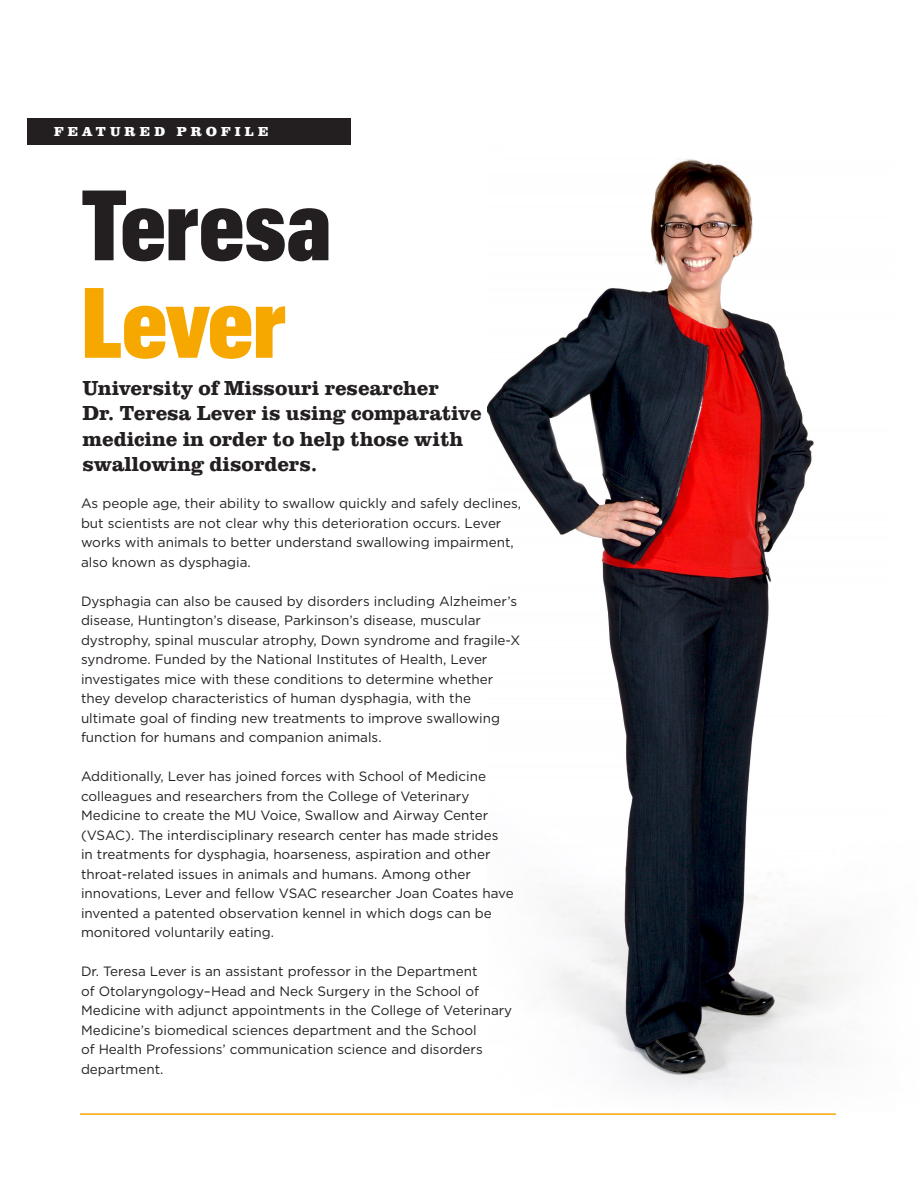
<style>
.page{position:relative;width:918px;height:1188px;background:#fff}
.page>*{position:absolute;margin:0;border:0;box-sizing:border-box;transform-origin:0 0}
.H1__large{font:900 97.5px/97.5px "Graphik Cond";color:#231f20}
.H2__deck_supporting{font:700 21px/25.5px "Clarendon URW";color:#231f20}
.Body_Copy{font:13.5px/19.5px "Gotham";color:#231f20}
.H3__story_category{font:700 expanded 13.5px "Clarendon URW";letter-spacing:.3em;color:#fff}
.s1{color:#f6a800}
</style>
<div class="page">
<img style="left:487px;top:159px;width:368px;height:933px">
<hr style="left:80px;top:1113px;width:756px;height:2px;background:#f6a800">
<div style="left:27px;top:118px;width:324px;height:27px;background:#231f20"></div>
<p class="H3__story_category" style="left:54px;top:124px;width:216px">FEATURED PROFILE</p>
<p class="H1__large" style="left:81px;top:169px;width:252px">Teresa<br><span class="s1">Lever</span></p>
<p class="H2__deck_supporting" style="left:82px;top:375px;width:401px">University of Missouri researcher<br>Dr. Teresa Lever is using comparative medicine in order to help those with swallowing disorders.</p>
<p class="Body_Copy" style="left:81px;top:494px;width:442px">As people age, their ability to swallow quickly and safely declines, but scientists are not clear why this deterioration occurs. Lever works with animals to better understand swallowing impairment, also known as dysphagia.</p>
<p class="Body_Copy" style="left:81px;top:591px;width:441px">Dysphagia can also be caused by disorders including Alzheimer’s disease, Huntington’s disease, Parkinson’s disease, muscular dystrophy, spinal muscular atrophy, Down syndrome and fragile-X syndrome. Funded by the National Institutes of Health, Lever investigates mice with these conditions to determine whether they develop characteristics of human dysphagia, with the ultimate goal of finding new treatments to improve swallowing function for humans and companion animals.</p>
<p class="Body_Copy" style="left:81px;top:767px;width:434px">Additionally, Lever has joined forces with School of Medicine colleagues and researchers from the College of Veterinary Medicine to create the MU Voice, Swallow and Airway Center (VSAC). The interdisciplinary research center has made strides in treatments for dysphagia, hoarseness, aspiration and other throat-related issues in animals and humans. Among other innovations, Lever and fellow VSAC researcher Joan Coates have invented a patented observation kennel in which dogs can be monitored voluntarily eating.</p>
<p class="Body_Copy" style="left:81px;top:962px;width:433px">Dr. Teresa Lever is an assistant professor in the Department<br>of Otolaryngology–Head and Neck Surgery in the School of Medicine with adjunct appointments in the College of Veterinary Medicine’s biomedical sciences department and the School<br>of Health Professions’ communication science and disorders department.</p>
</div>
